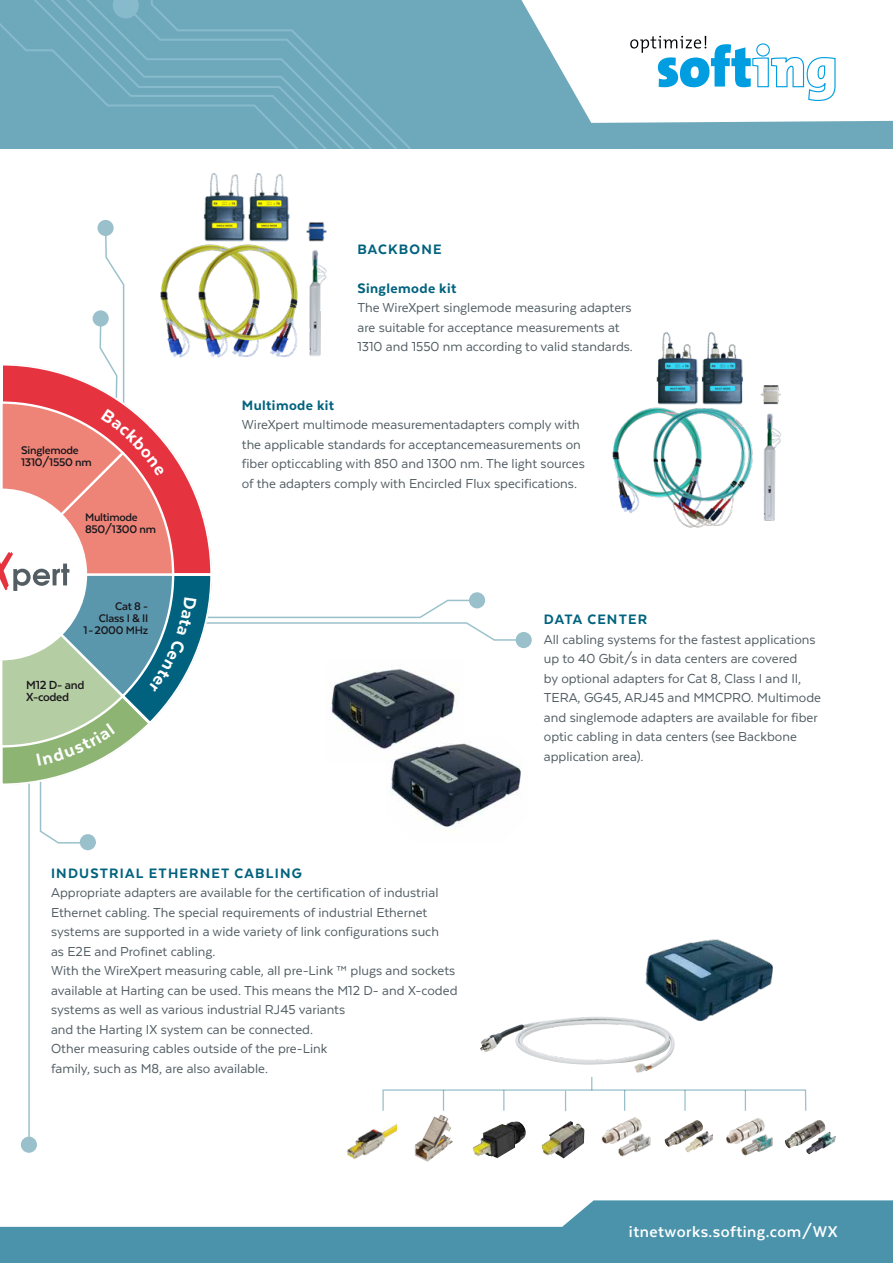
<style>
.page{position:relative;width:893px;height:1263px;background:#fff}
.page>*{position:absolute;margin:0;border:0;box-sizing:border-box;transform-origin:0 0}
.t1{font:700 18px "Texta";letter-spacing:.025em;color:#fff}
.t2{font:800 15.75px "Texta";letter-spacing:.075em;color:#00627e}
.t3{font:800 15.75px "Texta";letter-spacing:.025em;color:#00627e}
.t4{font:15px/19.5px "Texta";color:#525e64}
.t5{font:700 13.5px/12px "Texta";letter-spacing:-.02em;color:#1a171c}
.t6{font:700 12.75px/12px "Texta";letter-spacing:-.02em;color:#1a171c}
</style>
<div class="page">
<svg style="left:629px;top:35px;width:264px;height:114px"></svg>
<svg style="left:0;top:0;width:629px;height:149px"></svg>
<div style="left:31px;top:0;width:380px;height:17px;background:#6ea8bb"></div>
<svg style="left:111px;top:0;width:29px;height:17px"></svg>
<svg style="left:0;top:17px;width:600px;height:132px;background:#76adbf"></svg>
<svg style="left:0;top:1200px;width:893px;height:63px;fill:#4a93ab"></svg>
<div style="left:0;top:1227px;width:231px;height:36px;background:#4a93ab"></div>
<svg style="left:516px;top:632px;width:16px;height:16px"></svg>
<svg style="left:97px;top:220px;width:17px;height:16px"></svg>
<hr style="left:28px;top:761px;width:2px;height:384px;background:#00627e">
<svg style="left:21px;top:1136px;width:16px;height:17px"></svg>
<div style="left:80px;top:834px;width:16px;height:16px;background:#9ac0cb;border-radius:50%"></div>
<img style="left:480px;top:1017px;width:191px;height:48px">
<svg style="left:624px;top:1090px;width:1px;height:21px"></svg>
<svg style="left:745px;top:1090px;width:1px;height:21px"></svg>
<svg style="left:503px;top:1090px;width:1px;height:21px"></svg>
<svg style="left:565px;top:1091px;width:1px;height:20px"></svg>
<hr style="left:684px;top:1090px;width:2px;height:21px;background:#00627e">
<img style="left:346px;top:1124px;width:50px;height:35px">
<svg style="left:434px;top:1090px;width:10px;height:28px"></svg>
<img style="left:473px;top:1121px;width:53px;height:37px">
<img style="left:542px;top:1121px;width:42px;height:37px">
<img style="left:785px;top:1120px;width:50px;height:34px">
<img style="left:601px;top:1117px;width:50px;height:40px">
<img style="left:726px;top:1118px;width:47px;height:38px">
<img style="left:665px;top:1120px;width:48px;height:32px">
<img style="left:630px;top:939px;width:143px;height:91px">
<img style="left:612px;top:332px;width:169px;height:196px">
<img style="left:203px;top:173px;width:122px;height:53px">
<svg style="left:591px;top:1077px;width:1px;height:13px"></svg>
<svg style="left:0;top:226px;width:525px;height:618px"></svg>
<p class="t2" style="left:357px;top:241px;width:86px">BACKBONE</p>
<p class="t6" style="left:21px;top:444px;width:72px">Singlemode<br>1310/1550 nm</p>
<p class="t6" style="left:85px;top:511px;width:72px">Multimode<br>850/1300 nm</p>
<p class="t6" style="left:83px;top:600px;width:66px;text-align:right">Cat 8 -<br>Class I &amp; II<br>1-2000 MHz</p>
<p class="t5" style="left:26px;top:678px;width:60px">M12 D- and<br>X-coded</p>
<p class="t3" style="left:357px;top:280px;width:101px">Singlemode kit</p>
<p class="t4" style="left:357px;top:298px;width:277px">The WireXpert singlemode measuring adapters are suitable for acceptance measurements at<br>1310 and 1550 nm according to valid standards.</p>
<p class="t3" style="left:242px;top:397px;width:94px">Multimode kit</p>
<p class="t4" style="left:242px;top:415px;width:344px">WireXpert multimode measurementadapters comply with the applicable standards for acceptancemeasurements on fiber opticcabling with 850 and 1300 nm. The light sources of the adapters comply with Encircled Flux specifications.</p>
<p class="t2" style="left:544px;top:611px;width:105px">DATA CENTER</p>
<p class="t4" style="left:544px;top:629px;width:279px">All cabling systems for the fastest applications up to 40 Gbit/s in data centers are covered<br>by optional adapters for Cat 8, Class I and II, TERA, GG45, ARJ45 and MMCPRO. Multimode and singlemode adapters are available for fiber optic cabling in data centers (see Backbone application area).</p>
<p class="t2" style="left:51px;top:865px;width:252px">INDUSTRIAL ETHERNET CABLING</p>
<p class="t4" style="left:51px;top:883px;width:408px">Appropriate adapters are available for the certification of industrial Ethernet cabling. The special requirements of industrial Ethernet systems are supported in a wide variety of link configurations such<br>as E2E and Profinet cabling.<br>With the WireXpert measuring cable, all pre-Link ™ plugs and sockets available at Harting can be used. This means the M12 D- and X-coded systems as well as various industrial RJ45 variants<br>and the Harting IX system can be connected.<br>Other measuring cables outside of the pre-Link<br>family, such as M8, are also available.</p>
<p class="t1" style="left:629px;top:1222px;width:210px">itnetworks.softing.com/WX</p>
</div>
